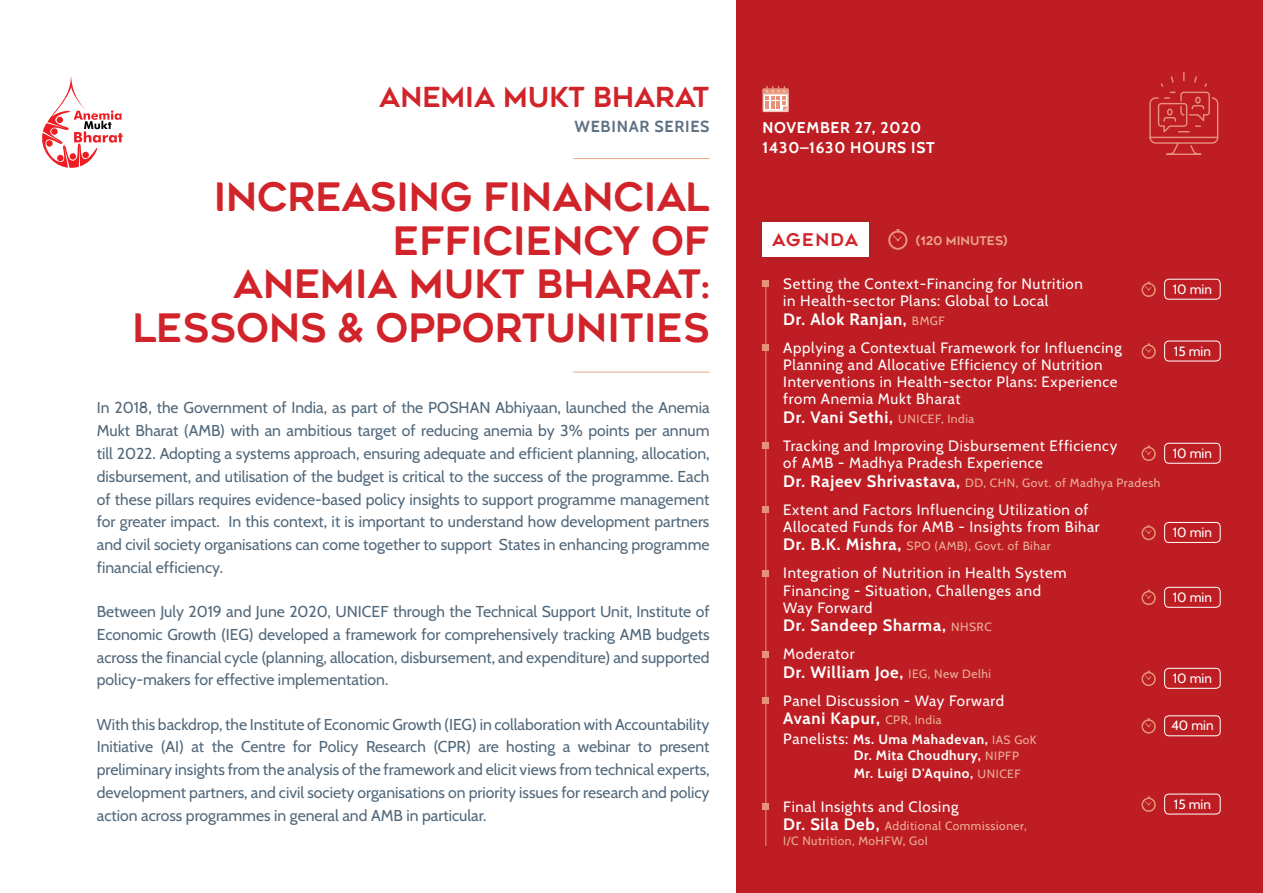
<style>
.page{position:relative;width:1263px;height:893px;background:#fff}
.page>*{position:absolute;margin:0;border:0;box-sizing:border-box;transform-origin:0 0}
.Body_Text{font:39px/43.5px "Agenor";color:#d1232a;text-align:right}
.Body_Text-2{font:27.45px "Agenor";color:#d1232a}
.Body_Text-3{font:17.4px "Agenor";letter-spacing:.08em;color:#d1232a}
.Body_Text-4{font:700 16.5px "Cabin";letter-spacing:.045em;color:#fff}
.Body_Text-5{font:700 16.05px "Cabin";letter-spacing:.045em;color:#5f7284}
.Body_Text-6{font:15.75px/22.8px "Cabin";color:#51687b;text-align:justify}
.Body_Text-7{font:700 15.6px "Cabin";letter-spacing:.045em;color:#fff}
.Body_Text-8{font:15px/17.2px "Cabin";letter-spacing:.045em;color:#fff}
.Body_Text-9{font:700 13.5px "Cabin";letter-spacing:.045em;color:#fff}
.Body_Text-10{font:13.5px "Cabin";color:#fff}
.Body_Text-11{font:12px/15px "Cabin";letter-spacing:.045em;color:#ecb09a}
.Body_Text-12{font:12px "Agenor";color:#eaa58e}
.s1{font-weight:400;font-size:12px;color:#ecb09a}
.s2{font-weight:700;font-size:16.5px;color:#fff}
.s3{font-weight:400;font-size:15px}
</style>
<div class="page">
<svg style="left:42px;top:76px;width:81px;height:92px"></svg>
<svg style="left:51px;top:128px;width:7px;height:7px"></svg>
<svg style="left:46px;top:140px;width:7px;height:7px"></svg>
<div style="left:57px;top:155px;width:7px;height:6px;background:#ed1d23;border-radius:50%"></div>
<div style="left:70px;top:153px;width:6px;height:7px;background:#ed1d23;border-radius:50%"></div>
<div style="left:82px;top:152px;width:7px;height:6px;background:#ed1d23;border-radius:50%"></div>
<hr style="left:573px;top:158px;width:137px;height:1px;background:#eaa58e">
<hr style="left:573px;top:372px;width:137px;height:1px;background:#eaa58e">
<div style="left:736px;top:0;width:527px;height:893px;background:#be1e23"></div>
<div style="left:762px;top:89px;width:27px;height:23px;background:#f8c5b7"></div>
<svg style="left:762px;top:86px;width:27px;height:25px"></svg>
<hr style="left:766px;top:283px;width:1px;height:563px;background:#e59279">
<div style="left:762px;top:280px;width:7px;height:7px;background:#e59279"></div>
<div style="left:762px;top:442px;width:7px;height:7px;background:#e59279"></div>
<div style="left:762px;top:344px;width:7px;height:7px;background:#e59279"></div>
<div style="left:762px;top:697px;width:7px;height:7px;background:#e59279"></div>
<div style="left:762px;top:651px;width:7px;height:6px;background:#e59279"></div>
<div style="left:762px;top:506px;width:7px;height:7px;background:#e59279"></div>
<div style="left:762px;top:570px;width:7px;height:6px;background:#e59279"></div>
<div style="left:762px;top:803px;width:7px;height:7px;background:#e59279"></div>
<svg style="left:888px;top:229px;width:19px;height:21px"></svg>
<div style="left:755px;top:215px;width:121px;height:49px;background:#b91e22"></div>
<div style="left:762px;top:222px;width:107px;height:35px;background:#fff"></div>
<svg style="left:1141px;top:282px;width:15px;height:15px"></svg>
<div style="left:1164px;top:279px;width:56px;height:20px;border:1px solid #fff;border-radius:4px"></div>
<svg style="left:1141px;top:343px;width:15px;height:16px"></svg>
<div style="left:1164px;top:341px;width:56px;height:20px;border:1px solid #fff;border-radius:4px"></div>
<svg style="left:1141px;top:446px;width:15px;height:15px"></svg>
<div style="left:1164px;top:443px;width:56px;height:20px;border:1px solid #fff;border-radius:4px"></div>
<svg style="left:1141px;top:590px;width:15px;height:15px"></svg>
<div style="left:1164px;top:587px;width:56px;height:21px;border:1px solid #fff;border-radius:4px"></div>
<svg style="left:1141px;top:525px;width:15px;height:15px"></svg>
<div style="left:1164px;top:522px;width:56px;height:21px;border:1px solid #fff;border-radius:4px"></div>
<svg style="left:1141px;top:671px;width:15px;height:15px"></svg>
<div style="left:1164px;top:668px;width:56px;height:21px;border:1px solid #fff;border-radius:4px"></div>
<svg style="left:1141px;top:718px;width:15px;height:16px"></svg>
<div style="left:1164px;top:716px;width:56px;height:20px;border:1px solid #fff;border-radius:4px"></div>
<svg style="left:1141px;top:796px;width:15px;height:16px"></svg>
<div style="left:1164px;top:794px;width:56px;height:20px;border:1px solid #fff;border-radius:4px"></div>
<svg style="left:1149px;top:72px;width:70px;height:83px"></svg>
<p class="Body_Text-2" style="left:379px;top:81px;width:332px">ANEMIA MUKT BHARAT</p>
<p class="Body_Text-5" style="left:575px;top:114px;width:136px">WEBINAR SERIES</p>
<p class="Body_Text" style="left:132px;top:177px;width:579px">INCREASING FINANCIAL<br>EFFICIENCY OF<br>ANEMIA MUKT BHARAT:<br>LESSONS &amp; OPPORTUNITIES</p>
<p class="Body_Text-6" style="left:97px;top:395px;width:614px">In 2018, the Government of India, as part of the POSHAN Abhiyaan, launched the Anemia Mukt Bharat (AMB) with an ambitious target of reducing anemia by 3% points per annum till 2022. Adopting a systems approach, ensuring adequate and efficient planning, allocation, disbursement, and utilisation of the budget is critical to the success of the programme. Each of these pillars requires evidence-based policy insights to support programme management for greater impact. In this context, it is important to understand how development partners and civil society organisations can come together to support States in enhancing programme financial efficiency.</p>
<p class="Body_Text-6" style="left:97px;top:599px;width:614px">Between July 2019 and June 2020, UNICEF through the Technical Support Unit, Institute of Economic Growth (IEG) developed a framework for comprehensively tracking AMB budgets across the financial cycle (planning, allocation, disbursement, and expenditure) and supported policy-makers for effective implementation.</p>
<p class="Body_Text-6" style="left:97px;top:711px;width:614px">With this backdrop, the Institute of Economic Growth (IEG) in collaboration with Accountability Initiative (AI) at the Centre for Policy Research (CPR) are hosting a webinar to present preliminary insights from the analysis of the framework and elicit views from technical experts, development partners, and civil society organisations on priority issues for research and policy action across programmes in general and AMB in particular.</p>
<p class="Body_Text-7" style="left:762px;top:116px;width:160px">NOVEMBER 27, 2020</p>
<p class="Body_Text-7" style="left:762px;top:136px;width:174px">1430–1630 HOURS IST</p>
<p class="Body_Text-3" style="left:772px;top:229px;width:88px">AGENDA</p>
<p class="Body_Text-12" style="left:916px;top:234px;width:93px">(120 MINUTES)</p>
<p class="Body_Text-8" style="left:783px;top:274px;width:301px">Setting the Context-Financing for Nutrition in Health-sector Plans: Global to Local</p>
<p class="Body_Text-4" style="left:783px;top:306px;width:163px">Dr. Alok Ranjan, <span class="s1">BMGF</span></p>
<p class="Body_Text-8" style="left:783px;top:338px;width:340px">Applying a Contextual Framework for Influencing Planning and Allocative Efficiency of Nutrition Interventions in Health-sector Plans: Experience from Anemia Mukt Bharat</p>
<p class="Body_Text-4" style="left:783px;top:404px;width:192px">Dr. Vani Sethi, <span class="s1">UNICEF, India</span></p>
<p class="Body_Text-8" style="left:783px;top:436px;width:335px">Tracking and Improving Disbursement Efficiency of AMB - Madhya Pradesh Experience</p>
<p class="Body_Text-11" style="left:783px;top:474px;width:379px"><span class="s2">Dr. Rajeev Shrivastava,</span> DD, CHN, Govt. of Madhya Pradesh</p>
<p class="Body_Text-8" style="left:783px;top:500px;width:318px">Extent and Factors Influencing Utilization of<br>Allocated Funds for AMB - Insights from Bihar</p>
<p class="Body_Text-11" style="left:783px;top:538px;width:269px"><span class="s2">Dr. B.K. Mishra,</span> SPO (AMB), Govt. of Bihar</p>
<p class="Body_Text-8" style="left:783px;top:563px;width:285px">Integration of Nutrition in Health System<br>Financing - Situation, Challenges and<br>Way Forward</p>
<p class="Body_Text-4" style="left:783px;top:613px;width:210px">Dr. Sandeep Sharma, <span class="s1">NHSRC</span></p>
<p class="Body_Text-8" style="left:783px;top:644px;width:73px">Moderator</p>
<p class="Body_Text-4" style="left:783px;top:659px;width:209px">Dr. William Joe, <span class="s1">IEG, New Delhi</span></p>
<p class="Body_Text-8" style="left:783px;top:691px;width:222px">Panel Discussion - Way Forward</p>
<p class="Body_Text-4" style="left:783px;top:706px;width:160px">Avani Kapur, <span class="s1">CPR, India</span></p>
<p class="Body_Text-9" style="left:783px;top:728px;width:255px"><span class="s3">Panelists:</span> Ms. Uma Mahadevan, <span class="s1">IAS GoK</span></p>
<p class="Body_Text-9" style="left:854px;top:745px;width:167px">Dr. Mita Choudhury, <span class="s1">NIPFP</span></p>
<p class="Body_Text-9" style="left:854px;top:762px;width:168px">Mr. Luigi D'Aquino, <span class="s1">UNICEF</span></p>
<p class="Body_Text-8" style="left:783px;top:797px;width:177px">Final Insights and Closing</p>
<p class="Body_Text-11" style="left:783px;top:818px;width:245px"><span class="s2">Dr. Sila Deb,</span> Additional Commissioner,<br>I/C Nutrition, MoHFW, GoI</p>
<p class="Body_Text-10" style="left:1173px;top:278px;width:41px">10 min</p>
<p class="Body_Text-10" style="left:1174px;top:340px;width:38px">15 min</p>
<p class="Body_Text-10" style="left:1173px;top:442px;width:41px">10 min</p>
<p class="Body_Text-10" style="left:1173px;top:522px;width:41px">10 min</p>
<p class="Body_Text-10" style="left:1173px;top:587px;width:41px">10 min</p>
<p class="Body_Text-10" style="left:1173px;top:668px;width:41px">10 min</p>
<p class="Body_Text-10" style="left:1171px;top:715px;width:44px">40 min</p>
<p class="Body_Text-10" style="left:1174px;top:793px;width:38px">15 min</p>
</div>
